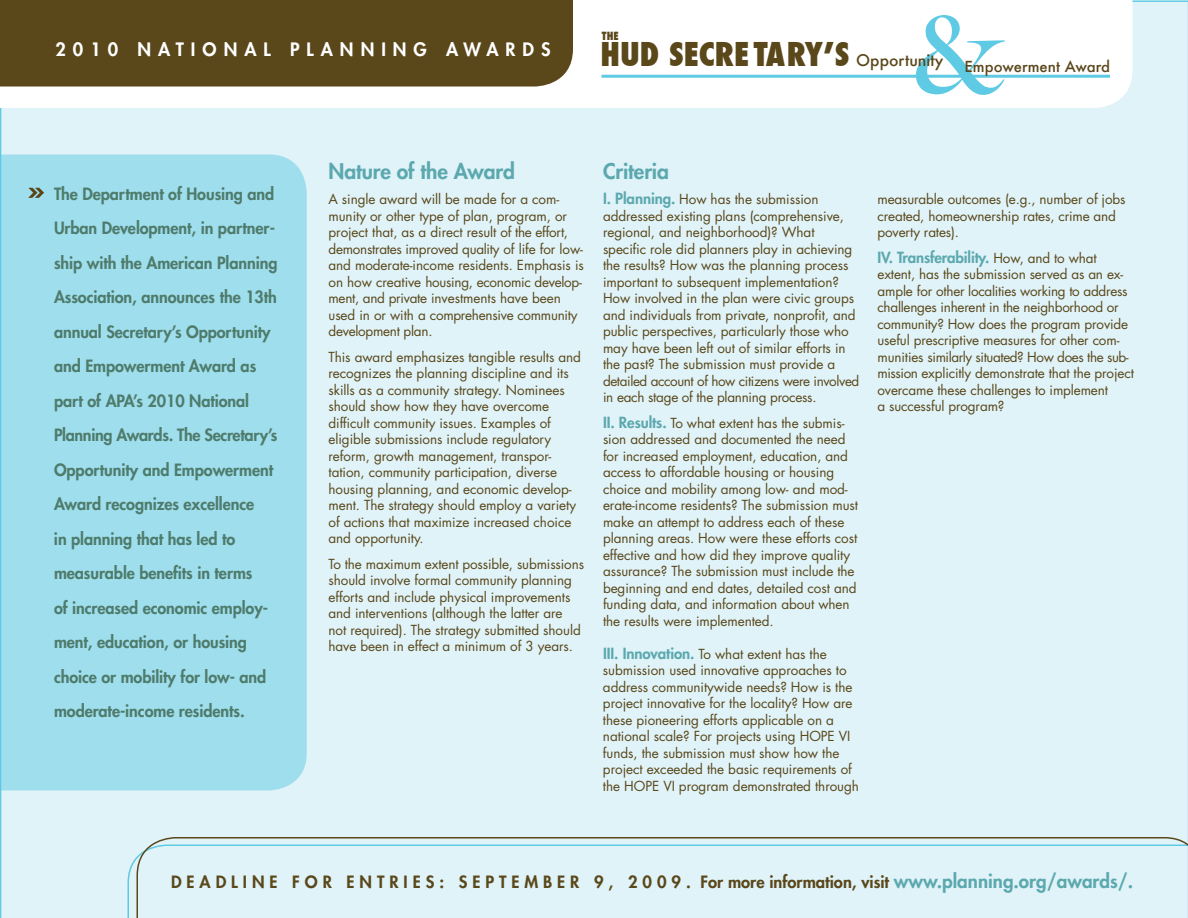
<style>
.page{position:relative;width:1188px;height:918px;background:#dff3f8}
.page>*{position:absolute;margin:0;border:0;box-sizing:border-box;transform-origin:0 0}
.t1{font:500 107.25px "Big Caslon";color:#5fcae3}
.t2{font:800 condensed 32.1px "Futura";color:#5a471a}
.subhead{font:800 21px "Futura";letter-spacing:-.005em;color:#5ca8af}
.t3{font:800 18px "Futura";letter-spacing:.39em;color:#fff}
.subhead-2{font:800 16.5px/34.5px "Futura";letter-spacing:-.005em;color:#4e7b6b}
.t4{font:800 16.5px "Futura";color:#5a471a}
.t5{font:500 15.75px "Futura";color:#5a471a}
.text{font:800 15px "Futura";letter-spacing:-.01em;color:#5ca8af}
.t6{font:500 14.85px "Futura";color:#5a471a}
.text-2{font:13.5px/16.5px "Futura";letter-spacing:-.005em;color:#5a471a}
.t7{font:800 condensed 11.1px "Futura";color:#5a471a}
.s1{font-weight:800;font-stretch:condensed;font-size:32.1px}
.s2{font-weight:800;font-size:15px;color:#5ca8af}
.s3{font-weight:400;font-size:13.5px;color:#5a471a}
.s4{font-size:18.75px;color:#5ca8af}
</style>
<div class="page">
<svg style="left:0;top:0;width:1132px;height:108px"></svg>
<hr style="left:602px;top:75px;width:508px;height:3px;background:#5fcae3">
<div style="left:0;top:0;width:573px;height:87px;background:#5a471a"></div>
<div style="left:0;top:154px;width:307px;height:636px;background:#9fdeed"></div>
<svg style="left:28px;top:188px;width:16px;height:10px"></svg>
<div style="left:137px;top:837px;width:1051px;height:81px;background:#dff3f8"></div>
<p class="t3" style="left:56px;top:38px;width:497px">2010 national planning awards</p>
<h1 class="t1" style="left:911px;top:-7px;width:93px">&amp;</h1>
<h1 class="t7" style="left:602px;top:28px;width:18px">THE</h1>
<h1 class="t5" style="left:754px;top:49px;width:191px"><span class="s1">TARYʼS</span> Opportunity</h1>
<h1 class="t2" style="left:601px;top:32px;width:150px">HUD SECRE</h1>
<h1 class="t6" style="left:964px;top:56px;width:147px">Empowerment Award</h1>
<p class="subhead-2" style="left:54px;top:176px;width:225px">The Department of Housing and<br>Urban Development, in partner&shy;ship with the American Planning<br>Association, announces the 13th annual Secretary’s Opportunity and Empowerment Award as part of APA’s 2010 National<br>Planning Awards. The Secretary’s<br>Opportunity and Empowerment<br>Award recognizes excellence<br>in planning that has led to measurable benefits in terms<br>of increased economic employ&shy;ment, education, or housing choice or mobility for low- and moderate-income residents.</p>
<p class="subhead" style="left:328px;top:157px;width:188px">Nature of the Award</p>
<p class="text-2" style="left:328px;top:191px;width:257px">A single award will be made for a com&shy;munity or other type of plan, program, or project that, as a direct result of the effort, demonstrates improved quality of life for low&shy;and moderate-income residents. Emphasis is on how creative housing, economic develop&shy;ment, and private investments have been used in or with a comprehensive community development plan.</p>
<p class="text-2" style="left:328px;top:348px;width:254px">This award emphasizes tangible results and recognizes the planning discipline and its skills as a community strategy. Nominees should show how they have overcome difficult community issues. Examples of eligible submissions include regulatory reform, growth management, transpor‑ tation, community participation, diverse housing planning, and economic develop&shy;ment. The strategy should employ a variety of actions that maximize increased choice and opportunity.</p>
<p class="text-2" style="left:328px;top:555px;width:257px">To the maximum extent possible, submissions should involve formal community planning efforts and include physical improvements and interventions (although the latter are<br>not required). The strategy submitted should have been in effect a minimum of 3 years.</p>
<p class="subhead" style="left:603px;top:157px;width:68px">Criteria</p>
<p class="text-2" style="left:603px;top:191px;width:258px"><span class="s2">I. Planning.</span> How has the submission addressed existing plans (comprehensive, regional, and neighborhood)? What specific role did planners play in achieving the results? How was the planning process important to subsequent implementation?<br>How involved in the plan were civic groups and individuals from private, nonprofit, and public perspectives, particularly those who may have been left out of similar efforts in the past? The submission must provide a detailed account of how citizens were involved in each stage of the planning process.</p>
<p class="text-2" style="left:603px;top:414px;width:257px"><span class="s2">II. Results.</span> To what extent has the submis&shy;sion addressed and documented the need for increased employment, education, and access to affordable housing or housing choice and mobility among low- and mod&shy;erate-income residents? The submission must make an attempt to address each of these planning areas. How were these efforts cost effective and how did they improve quality assurance? The submission must include the beginning and end dates, detailed cost and funding data, and information about when the results were implemented.</p>
<p class="text-2" style="left:603px;top:645px;width:258px"><span class="s2">III . Innovation.</span> To what extent has the submission used innovative approaches to address communitywide needs? How is the project innovative for the locality? How are these pioneering efforts applicable on a national scale? For projects using HOPE VI funds, the submission must show how the project exceeded the basic requirements of the HOPE VI program demonstrated through</p>
<p class="text-2" style="left:877px;top:191px;width:250px">measurable outcomes (e.g., number of jobs created, homeownership rates, crime and poverty rates).</p>
<p class="text" style="left:878px;top:247px;width:221px">IV. Transferability. <span class="s3">How, and to what</span></p>
<p class="text-2" style="left:878px;top:266px;width:258px">extent, has the submission served as an ex&shy;ample for other localities working to address challenges inherent in the neighborhood or community? How does the program provide useful prescriptive measures for other com&shy;munities similarly situated? How does the sub&shy;mission explicitly demonstrate that the project overcame these challenges to implement<br>a successful program?</p>
<p class="t4" style="left:171px;top:871px;width:964px">De a d l i n e f o r e n t r i e s : Se p t e m b e r 9 , 2 0 0 9 . For more information, visit <span class="s4">www.planning.org/awards/.</span></p>
</div>
